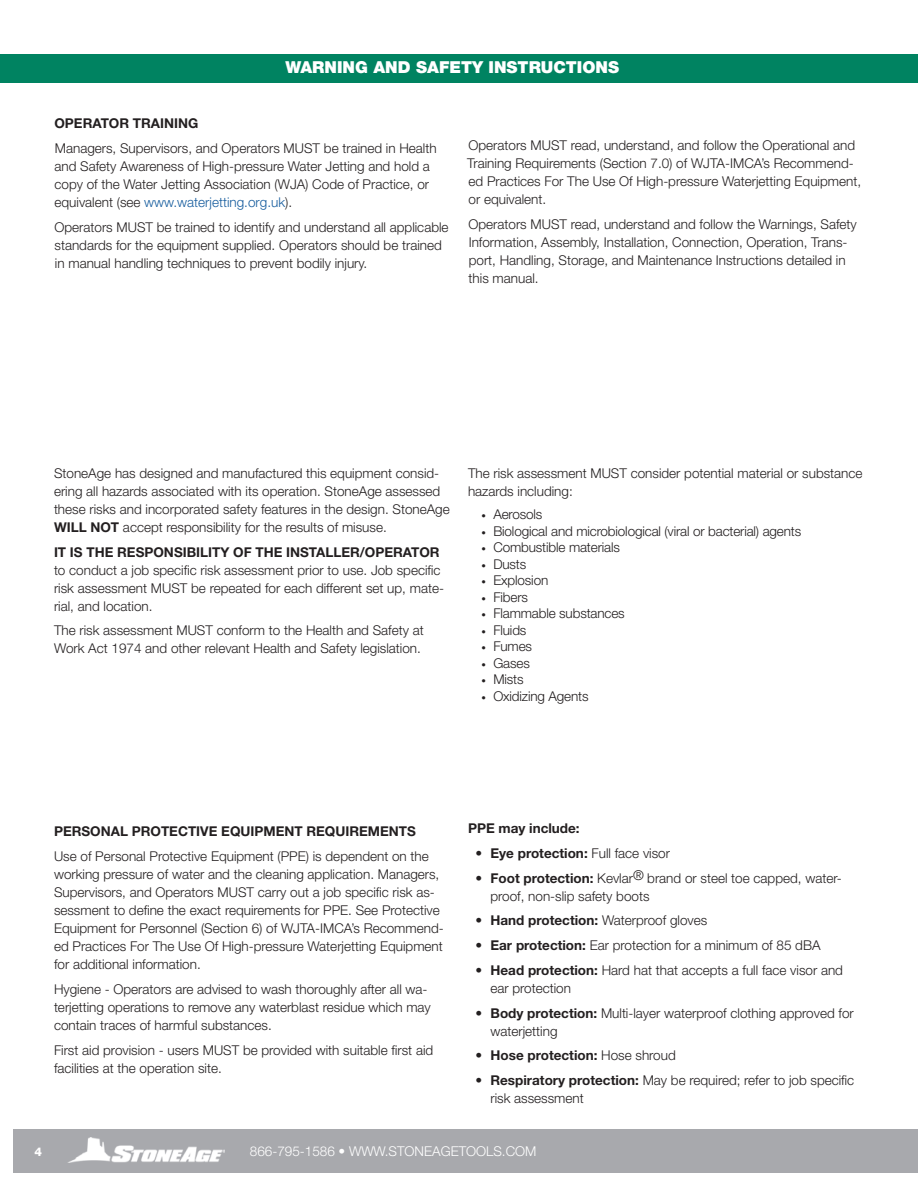
<style>
.page{position:relative;width:918px;height:1188px;background:#fff}
.page>*{position:absolute;margin:0;border:0;box-sizing:border-box;transform-origin:0 0}
.t1{font:900 16.5px "Helvetica Neue LT Std";color:#fff}
.Body_Copy_no_indent{font:300 13.5px/18px "Helvetica Neue LT Std";color:#231f20}
.Subheader_1_TOC{font:700 13.5px "Helvetica Neue LT Std";color:#231f20}
.t2{font:300 13.5px "Helvetica Neue LT Std";color:#fff}
.Body_Copy_no_indent-2{font:700 13.5px "Helvetica Neue LT Std";color:#231f20}
.t3{font:800 12px "Helvetica Neue LT Std";color:#fff}
.s1{color:#175d9e}
.s2{font-weight:700}
.s3{font-size:9px}
.s4{font-weight:300}
</style>
<div class="page">
<div style="left:14px;top:1129px;width:904px;height:44px;background:#a8a9ad"></div>
<img style="left:69px;top:1137px;width:155px;height:25px">
<div style="left:0;top:54px;width:918px;height:29px;background:#008361"></div>
<p class="t1" style="left:285px;top:58px;width:335px">WARNING AND SAFETY INSTRUCTIONS</p>
<p class="Subheader_1_TOC" style="left:54px;top:115px;width:145px">OPERATOR TRAINING</p>
<p class="Body_Copy_no_indent" style="left:55px;top:139px;width:384px">Managers, Supervisors, and Operators MUST be trained in Health and Safety Awareness of High-pressure Water Jetting and hold a copy of the Water Jetting Association (WJA) Code of Practice, or equivalent (see <span class="s1">www.waterjetting.org.uk</span>).</p>
<p class="Body_Copy_no_indent" style="left:55px;top:218px;width:396px">Operators MUST be trained to identify and understand all applicable standards for the equipment supplied. Operators should be trained in manual handling techniques to prevent bodily injury.</p>
<p class="Body_Copy_no_indent" style="left:467px;top:136px;width:395px">Operators MUST read, understand, and follow the Operational and Training Requirements (Section 7.0) of WJTA-IMCA’s Recommend&shy;ed Practices For The Use Of High-pressure Waterjetting Equipment, or equivalent.</p>
<p class="Body_Copy_no_indent" style="left:469px;top:215px;width:390px">Operators MUST read, understand and follow the Warnings, Safety Information, Assembly, Installation, Connection, Operation, Trans&shy;port, Handling, Storage, and Maintenance Instructions detailed in this manual.</p>
<p class="Body_Copy_no_indent" style="left:54px;top:464px;width:397px">StoneAge has designed and manufactured this equipment consid&shy;ering all hazards associated with its operation. StoneAge assessed these risks and incorporated safety features in the design. StoneAge <span class="s2">WILL NOT</span> accept responsibility for the results of misuse.</p>
<p class="Body_Copy_no_indent" style="left:54px;top:543px;width:392px"><span class="s2">IT IS THE RESPONSIBILITY OF THE INSTALLER/OPERATOR </span>to conduct a job specific risk assessment prior to use. Job specific risk assessment MUST be repeated for each different set up, mate&shy;rial, and location.</p>
<p class="Body_Copy_no_indent" style="left:54px;top:621px;width:371px">The risk assessment MUST conform to the Health and Safety at<br>Work Act 1974 and other relevant Health and Safety legislation.</p>
<p class="Body_Copy_no_indent" style="left:468px;top:464px;width:396px">The risk assessment MUST consider potential material or substance hazards including:</p>
<p class="Body_Copy_no_indent" style="left:482px;top:505px;width:62px"><span class="s3">•</span> Aerosols</p>
<p class="Body_Copy_no_indent" style="left:482px;top:522px;width:321px"><span class="s3">•</span> Biological and microbiological (viral or bacterial) agents</p>
<p class="Body_Copy_no_indent" style="left:482px;top:538px;width:140px"><span class="s3">•</span> Combustible materials</p>
<p class="Body_Copy_no_indent" style="left:482px;top:555px;width:46px"><span class="s3">•</span> Dusts</p>
<p class="Body_Copy_no_indent" style="left:482px;top:571px;width:68px"><span class="s3">•</span> Explosion</p>
<p class="Body_Copy_no_indent" style="left:482px;top:588px;width:48px"><span class="s3">•</span> Fibers</p>
<p class="Body_Copy_no_indent" style="left:482px;top:604px;width:145px"><span class="s3">•</span> Flammable substances</p>
<p class="Body_Copy_no_indent" style="left:482px;top:621px;width:46px"><span class="s3">•</span> Fluids</p>
<p class="Body_Copy_no_indent" style="left:482px;top:637px;width:52px"><span class="s3">•</span> Fumes</p>
<p class="Body_Copy_no_indent" style="left:482px;top:654px;width:50px"><span class="s3">•</span> Gases</p>
<p class="Body_Copy_no_indent" style="left:482px;top:670px;width:44px"><span class="s3">•</span> Mists</p>
<p class="Body_Copy_no_indent" style="left:482px;top:687px;width:109px"><span class="s3">•</span> Oxidizing Agents</p>
<p class="Subheader_1_TOC" style="left:54px;top:823px;width:363px">PERSONAL PROTECTIVE EQUIPMENT REQUIREMENTS</p>
<p class="Body_Copy_no_indent" style="left:54px;top:847px;width:391px">Use of Personal Protective Equipment (PPE) is dependent on the working pressure of water and the cleaning application. Managers, Supervisors, and Operators MUST carry out a job specific risk as&shy;sessment to define the exact requirements for PPE. See Protective Equipment for Personnel (Section 6) of WJTA-IMCA’s Recommend&shy;ed Practices For The Use Of High-pressure Waterjetting Equipment for additional information.</p>
<p class="Body_Copy_no_indent" style="left:54px;top:980px;width:378px">Hygiene - Operators are advised to wash thoroughly after all wa&shy;terjetting operations to remove any waterblast residue which may contain traces of harmful substances.</p>
<p class="Body_Copy_no_indent" style="left:54px;top:1040px;width:381px">First aid provision - users MUST be provided with suitable first aid facilities at the operation site.</p>
<p class="Body_Copy_no_indent-2" style="left:468px;top:820px;width:113px">PPE may include:</p>
<p class="Subheader_1_TOC" style="left:476px;top:845px;width:196px">• Eye protection: <span class="s4">Full face visor</span></p>
<p class="Body_Copy_no_indent" style="left:490px;top:869px;width:353px;text-indent:-15px"><span class="s2">• Foot protection:</span> Kevlar® brand or steel toe capped, water&shy;proof, non-slip safety boots</p>
<p class="Subheader_1_TOC" style="left:476px;top:912px;width:233px">• Hand protection: <span class="s4">Waterproof gloves</span></p>
<p class="Body_Copy_no_indent" style="left:476px;top:936px;width:347px"><span class="s2">• Ear protection:</span> Ear protection for a minimum of 85 dBA</p>
<p class="Body_Copy_no_indent" style="left:490px;top:961px;width:354px;text-indent:-15px"><span class="s2">• Head protection:</span> Hard hat that accepts a full face visor and ear protection</p>
<p class="Body_Copy_no_indent" style="left:490px;top:1004px;width:365px;text-indent:-15px"><span class="s2">• Body protection:</span> Multi-layer waterproof clothing approved for waterjetting</p>
<p class="Subheader_1_TOC" style="left:476px;top:1047px;width:202px">• Hose protection: <span class="s4">Hose shroud</span></p>
<p class="Body_Copy_no_indent" style="left:490px;top:1071px;width:365px;text-indent:-15px"><span class="s2">• Respiratory protection:</span> May be required; refer to job specific risk assessment</p>
<p class="t3" style="left:35px;top:1144px;width:9px">4</p>
<p class="t2" style="left:250px;top:1143px;width:288px">866-795-1586 • WWW.STONEAGETOOLS.COM</p>
</div>
